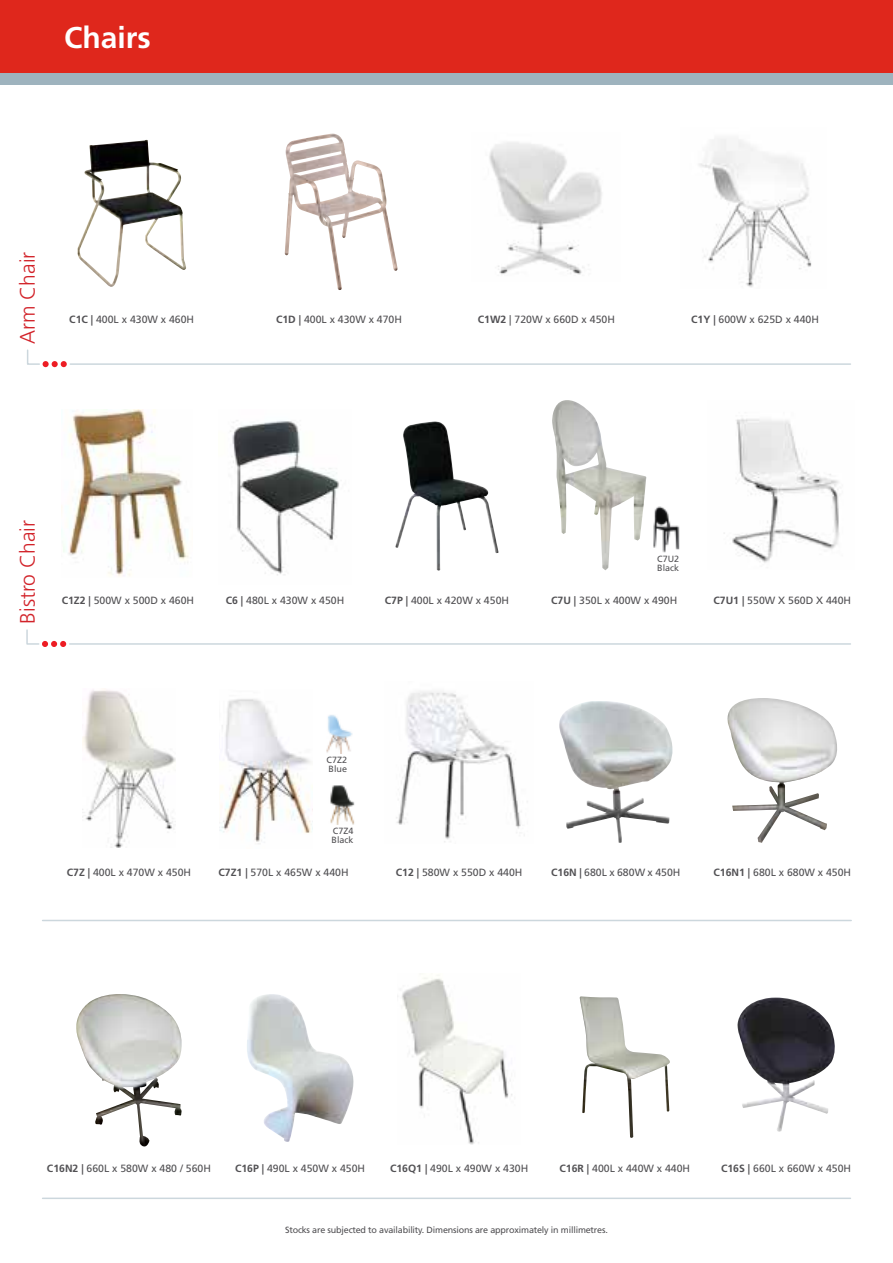
<style>
.page{position:relative;width:893px;height:1263px;background:#fff}
.page>*{position:absolute;margin:0;border:0;box-sizing:border-box;transform-origin:0 0}
.t1{font:700 30px "Frutiger LT Std";color:#fff}
.t2{font:300 21px "Frutiger LT Std";color:#d2232a}
.t3{font:10.5px "Frutiger LT Std";color:#525154}
.t4{font:9px "Frutiger LT Std";letter-spacing:-.02em;color:#525154}
.t5{font:9px/9px "Frutiger LT Std";color:#525154}
.s1{font-weight:700}
</style>
<div class="page">
<div style="left:0;top:0;width:893px;height:74px;background:#df271c"></div>
<div style="left:0;top:74px;width:893px;height:11px;background:#9eb3be"></div>
<svg style="left:27px;top:349px;width:40px;height:18px"></svg>
<hr style="left:70px;top:363px;width:780px;height:2px;background:#ccd7dd">
<svg style="left:26px;top:629px;width:40px;height:18px"></svg>
<hr style="left:70px;top:643px;width:780px;height:2px;background:#ccd7dd">
<img style="left:77px;top:140px;width:109px;height:147px">
<img style="left:285px;top:134px;width:112px;height:156px">
<hr style="left:43px;top:1197px;width:807px;height:2px;background:#ccd7dd">
<hr style="left:43px;top:920px;width:808px;height:1px;background:#ccd7dd">
<img style="left:489px;top:142px;width:113px;height:133px">
<img style="left:699px;top:138px;width:113px;height:149px">
<img style="left:63px;top:410px;width:126px;height:167px">
<img style="left:230px;top:420px;width:109px;height:156px">
<img style="left:395px;top:421px;width:104px;height:150px">
<img style="left:82px;top:690px;width:94px;height:157px">
<img style="left:724px;top:418px;width:115px;height:145px">
<img style="left:219px;top:699px;width:94px;height:145px">
<img style="left:327px;top:715px;width:26px;height:39px">
<img style="left:552px;top:400px;width:95px;height:170px">
<img style="left:653px;top:506px;width:27px;height:47px">
<img style="left:330px;top:785px;width:25px;height:39px">
<img style="left:396px;top:691px;width:132px;height:151px">
<img style="left:559px;top:701px;width:114px;height:142px">
<img style="left:727px;top:698px;width:110px;height:145px">
<img style="left:247px;top:994px;width:107px;height:148px">
<img style="left:580px;top:996px;width:90px;height:142px">
<img style="left:76px;top:994px;width:106px;height:153px">
<svg style="left:122px;top:1087px;width:12px;height:8px"></svg>
<img style="left:402px;top:975px;width:110px;height:170px">
<img style="left:737px;top:997px;width:98px;height:135px">
<h1 class="t1" style="left:64px;top:20px;width:88px">Chairs</h1>
<h2 class="t2" style="left:16px;top:344px;width:94px;rotate:-90deg">Arm Chair</h2>
<p class="t3" style="left:69px;top:313px;width:126px"><span class="s1">C1C |</span> 400L x 430W x 460H</p>
<p class="t3" style="left:276px;top:313px;width:128px"><span class="s1">C1D |</span> 400L x 430W x 470H</p>
<p class="t3" style="left:478px;top:313px;width:139px"><span class="s1">C1W2</span> | 720W x 660D x 450H</p>
<p class="t3" style="left:691px;top:313px;width:129px"><span class="s1">C1Y |</span> 600W x 625D x 440H</p>
<h2 class="t2" style="left:16px;top:624px;width:105px;rotate:-90deg">Bistro Chair</h2>
<p class="t3" style="left:62px;top:594px;width:134px"><span class="s1">C1Z2 |</span> 500W x 500D x 460H</p>
<p class="t3" style="left:226px;top:594px;width:120px"><span class="s1">C6 |</span> 480L x 430W x 450H</p>
<p class="t3" style="left:385px;top:594px;width:126px"><span class="s1">C7P |</span> 400L x 420W x 450H</p>
<p class="t5" style="left:657px;top:554px;width:24px">C7U2<br>Black</p>
<p class="t3" style="left:551px;top:594px;width:128px"><span class="s1">C7U |</span> 350L x 400W x 490H</p>
<p class="t3" style="left:713px;top:594px;width:139px"><span class="s1">C7U1 |</span> 550W X 560D X 440H</p>
<p class="t3" style="left:67px;top:866px;width:126px"><span class="s1">C7Z |</span> 400L x 470W x 450H</p>
<p class="t5" style="left:327px;top:755px;width:22px">C7Z2<br>Blue</p>
<p class="t5" style="left:331px;top:826px;width:24px">C7Z4<br>Black</p>
<p class="t3" style="left:218px;top:866px;width:132px"><span class="s1">C7Z1 |</span> 570L x 465W x 440H</p>
<p class="t3" style="left:396px;top:866px;width:128px"><span class="s1">C12 |</span> 580W x 550D x 440H</p>
<p class="t3" style="left:551px;top:866px;width:131px"><span class="s1">C16N |</span> 680L x 680W x 450H</p>
<p class="t3" style="left:713px;top:866px;width:139px"><span class="s1">C16N1 |</span> 680L x 680W x 450H</p>
<p class="t3" style="left:47px;top:1162px;width:165px"><span class="s1">C16N2 |</span> 660L x 580W x 480 / 560H</p>
<p class="t3" style="left:235px;top:1162px;width:132px"><span class="s1">C16P |</span> 490L x 450W x 450H</p>
<p class="t3" style="left:390px;top:1162px;width:140px"><span class="s1">C16Q1 |</span> 490L x 490W x 430H</p>
<p class="t3" style="left:559px;top:1162px;width:132px"><span class="s1">C16R |</span> 400L x 440W x 440H</p>
<p class="t3" style="left:721px;top:1162px;width:132px"><span class="s1">C16S |</span> 660L x 660W x 450H</p>
<p class="t4" style="left:285px;top:1224px;width:324px">Stocks are subjected to availability. Dimensions are approximately in millimetres.</p>
</div>
